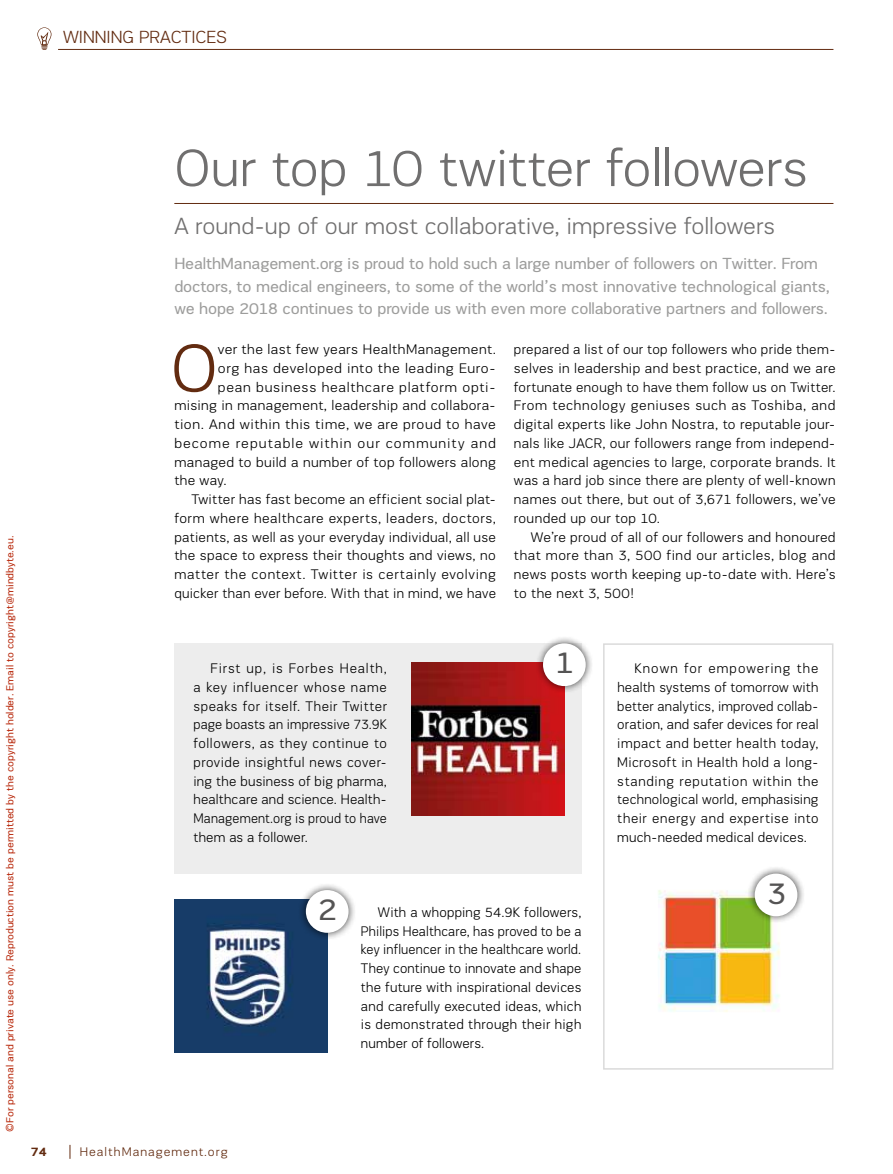
<style>
.page{position:relative;width:893px;height:1174px;background:#fff}
.page>*{position:absolute;margin:0;border:0;box-sizing:border-box;transform-origin:0 0}
.t1{font:300 69.75px "PRC Fidelity";color:#622b10}
.t2{font:300 54px "PRC Fidelity";letter-spacing:-.01em;color:#706f6f}
.t3{font:31.5px "PRC Fidelity";color:#555454}
.t4{font:300 24px "PRC Fidelity";letter-spacing:-.005em;color:#706f6f}
.t5{font:300 18px "PRC Fidelity";color:#622b10}
.t6{font:16.5px/22.5px "PRC Fidelity";letter-spacing:-.01em;color:#9d9d9c}
.t7{font:300 14.25px/18.8px "PRC Fidelity";letter-spacing:.025em;color:#000;text-align:justify}
.t8{font:300 14.25px "PRC Fidelity";letter-spacing:.045em;color:#000}
.t9{font:300 14.25px "PRC Fidelity";letter-spacing:.07em;color:#000}
.t10{font:300 14.25px "PRC Fidelity";letter-spacing:.05em;color:#000}
.t11{font:300 12.75px "PRC Fidelity";letter-spacing:.08em;color:#622b10}
.t12{font:700 12.75px "PRC Fidelity";color:#622b10}
.t13{font:10.5px "PRC Fidelity";color:#b8290c}
</style>
<div class="page">
<svg style="left:37px;top:27px;width:15px;height:23px"></svg>
<hr style="left:58px;top:49px;width:775px;height:1px;background:#622b10">
<svg style="left:70px;top:1144px;width:1px;height:14px"></svg>
<div style="left:603px;top:643px;width:230px;height:426px;border:2px solid #dadada"></div>
<div style="left:174px;top:643px;width:407px;height:230px;background:#ededed"></div>
<hr style="left:174px;top:203px;width:659px;height:1px;background:#622b10">
<img style="left:411px;top:662px;width:154px;height:153px">
<img style="left:658px;top:890px;width:122px;height:122px">
<img style="left:174px;top:899px;width:153px;height:153px">
<div style="left:535px;top:635px;width:59px;height:59px;background:#000;opacity:.75"></div>
<div style="left:543px;top:643px;width:43px;height:43px;background:#fff;border-radius:50%"></div>
<div style="left:298px;top:882px;width:58px;height:58px;background:#000;opacity:.75"></div>
<div style="left:306px;top:890px;width:43px;height:42px;background:#fff;border-radius:50%"></div>
<div style="left:747px;top:866px;width:58px;height:58px;background:#000;opacity:.75"></div>
<div style="left:755px;top:873px;width:42px;height:43px;background:#fff;border-radius:50%"></div>
<p class="t5" style="left:63px;top:27px;width:26px">WINNING</p>
<p class="t5" style="left:139px;top:27px;width:78px">PRACTI CES</p>
<p class="t13" style="left:4px;top:1131px;width:597px;rotate:-90deg">©For personal and private use only. Reproduction must be permitted by the copyright holder. Email to copyright@mindbyte.eu.</p>
<h2 class="t2" style="left:174px;top:139px;width:635px">Our top 10 twitter followers</h2>
<h3 class="t4" style="left:174px;top:213px;width:602px">A round-up of our most collaborative, impressive followers</h3>
<p class="t6" style="left:174px;top:252px;width:657px">HealthManagement.org is proud to hold such a large number of followers on Twitter. From doctors, to medical engineers, to some of the world’s most innovative technological giants, we hope 2018 continues to provide us with even more collaborative partners and followers.</p>
<h1 class="t1" style="left:171px;top:331px;width:41px">O</h1>
<p class="t7" style="left:218px;top:340px;width:279px">ver the last few years HealthManagement.</p>
<p class="t7" style="left:514px;top:340px;width:323px">prepared a list of our top followers who pride them&shy;selves in leadership and best practice, and we are fortunate enough to have them follow us on Twitter.<br>From technology geniuses such as Toshiba, and digital experts like John Nostra, to reputable jour&shy;nals like JACR, our followers range from independ&shy;ent medical agencies to large, corporate brands. It was a hard job since there are plenty of well-known names out there, but out of 3,671 followers, we’ve rounded up our top 10.</p>
<p class="t7" style="left:514px;top:527px;width:323px;text-indent:17px">We’re proud of all of our followers and honoured that more than 3, 500 find our articles, blog and news posts worth keeping up-to-date with. Here’s to the next 3, 500!</p>
<p class="t7" style="left:218px;top:359px;width:280px">org has developed into the leading Euro-</p>
<p class="t10" style="left:218px;top:379px;width:280px">pean business healthcare platform opti-</p>
<p class="t7" style="left:174px;top:396px;width:323px">mising in management, leadership and collabora-</p>
<p class="t7" style="left:174px;top:415px;width:323px">tion. And within this time, we are proud to have</p>
<p class="t9" style="left:174px;top:435px;width:323px">become reputable within our community and</p>
<p class="t7" style="left:174px;top:452px;width:323px">managed to build a number of top followers along</p>
<p class="t7" style="left:174px;top:471px;width:54px">the way.</p>
<p class="t7" style="left:191px;top:490px;width:306px">Twitter has fast become an efficient social plat-</p>
<p class="t7" style="left:174px;top:509px;width:323px">form where healthcare experts, leaders, doctors,</p>
<p class="t7" style="left:174px;top:527px;width:323px">patients, as well as your everyday individual, all use</p>
<p class="t7" style="left:174px;top:546px;width:323px">the space to express their thoughts and views, no</p>
<p class="t8" style="left:174px;top:567px;width:323px">matter the context. Twitter is certainly evolving</p>
<p class="t7" style="left:174px;top:584px;width:323px">quicker than ever before. With that in mind, we have</p>
<p class="t7" style="left:193px;top:659px;width:195px;text-indent:17px">First up, is Forbes Health, a key influencer whose name speaks for itself. Their Twitter page boasts an impressive 73.9K followers, as they continue to provide insightful news cover&shy;ing the business of big pharma, healthcare and science. Health-Management.org is proud to have them as a follower.</p>
<h3 class="t3" style="left:555px;top:645px;width:21px">1</h3>
<h3 class="t3" style="left:318px;top:892px;width:21px">2</h3>
<p class="t7" style="left:361px;top:902px;width:222px;text-indent:17px">With a whopping 54.9K followers, Philips Healthcare, has proved to be a key influencer in the healthcare world.<br>They continue to innovate and shape the future with inspirational devices and carefully executed ideas, which is demonstrated through their high number of followers.</p>
<p class="t7" style="left:617px;top:659px;width:203px;text-indent:17px">Known for empowering the health systems of tomorrow with better analytics, improved collab&shy;oration, and safer devices for real impact and better health today, Microsoft in Health hold a long&shy;standing reputation within the technological world, emphasising their energy and expertise into much-needed medical devices.</p>
<h3 class="t3" style="left:767px;top:875px;width:21px">3</h3>
<p class="t12" style="left:31px;top:1144px;width:17px">74</p>
<p class="t11" style="left:80px;top:1144px;width:149px">HealthManagement.org</p>
</div>
